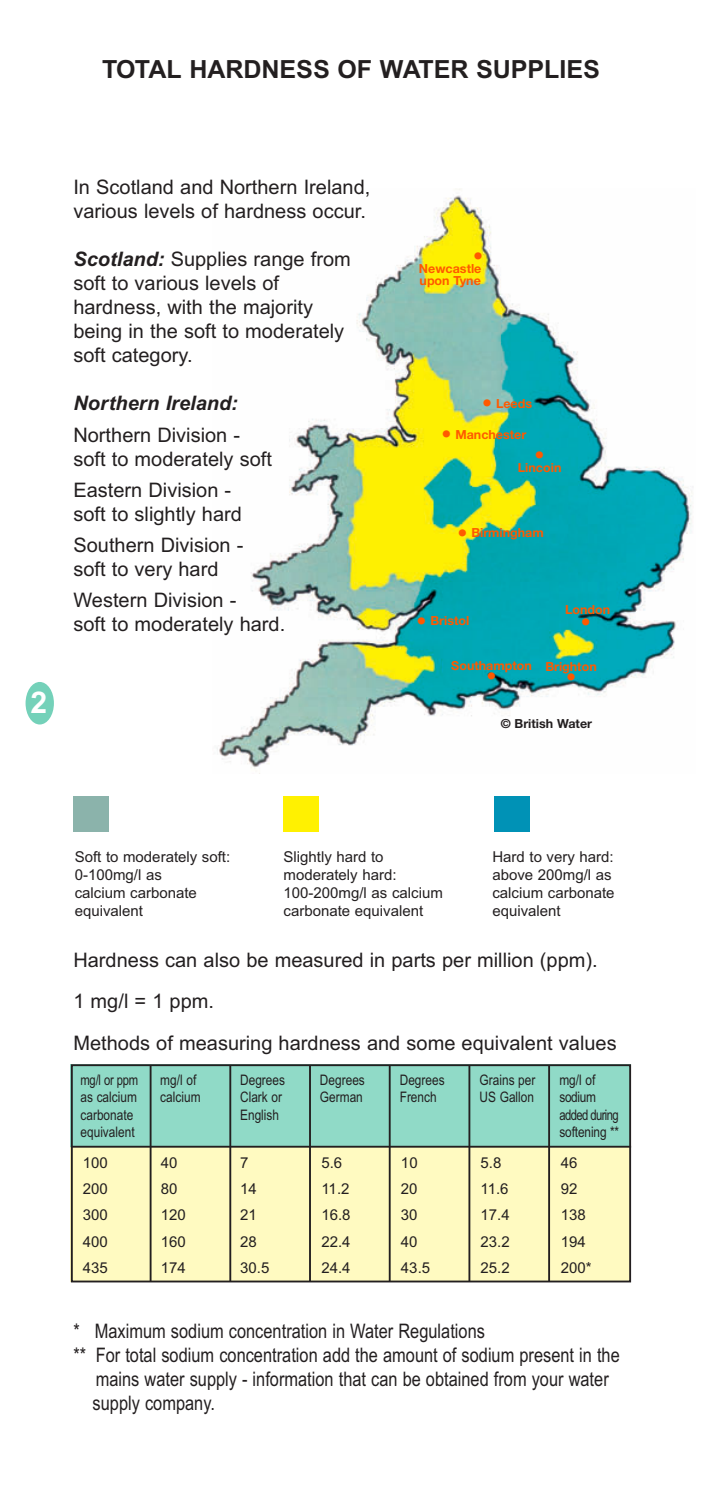
<style>
.page{position:relative;width:702px;height:1489px;background:#fff}
.page>*{position:absolute;margin:0;border:0;box-sizing:border-box;transform-origin:0 0}
.t1{font:700 30px "Arial";color:#fff}
.t2{font:700 25px "Arial";color:#231f20}
.t3{font:20px/24px "Arial";color:#231f20}
.t4{font:20px "Arial Narrow";color:#231f20}
.t5{font:italic 700 20px "Arial";color:#231f20}
.t6{font:700 20px "Helvetica Neue";color:#ff5900}
.t7{font:15px/18px "Arial";color:#231f20}
.t8{font:14.5px/17.5px "Arial Narrow";color:#231f20}
.t9{font:14.5px/17.5px "Arial Narrow";color:#231f20;scale:.95 1}
.t10{font:14.5px/17.5px "Arial Narrow";letter-spacing:-.025em;color:#231f20}
.t11{font:700 12.5px/12.5px "Helvetica Neue";color:#ff5900}
.t12{font:700 12.5px "Helvetica Neue";color:#231f20}
.s1{font-weight:700;font-style:italic}
.s2{font-size:20px}
</style>
<div class="page">
<img style="left:217px;top:189px;width:476px;height:580px">
<div style="left:73px;top:796px;width:36px;height:35px;background:#8bb3ab"></div>
<div style="left:283px;top:796px;width:36px;height:35px;background:#fff101"></div>
<div style="left:494px;top:796px;width:35px;height:35px;background:#0092b6"></div>
<div style="left:71px;top:1064px;width:560px;height:83px;background:#90dac7"></div>
<div style="left:71px;top:1146px;width:560px;height:135px;background:#fffac1"></div>
<div style="left:71px;top:1064px;width:560px;height:218px;border:2px solid #231f20"></div>
<hr style="left:71px;top:1145px;width:560px;height:2px;background:#231f20">
<hr style="left:150px;top:1065px;width:1px;height:216px;background:#231f20">
<hr style="left:229px;top:1065px;width:2px;height:216px;background:#231f20">
<hr style="left:309px;top:1065px;width:2px;height:216px;background:#231f20">
<hr style="left:389px;top:1065px;width:1px;height:216px;background:#231f20">
<hr style="left:468px;top:1065px;width:2px;height:216px;background:#231f20">
<hr style="left:548px;top:1065px;width:2px;height:216px;background:#231f20">
<div style="left:26px;top:682px;width:28px;height:42px;background:#74d1b9;border-radius:50%"></div>
<p class="t2" style="left:102px;top:60px;width:499px">TOTAL HARDNESS OF WATER SUPPLIES</p>
<h1 class="t1" style="left:31px;top:691px;width:18px">2</h1>
<p class="t3" style="left:73px;top:177px;width:298px">In Scotland and Northern Ireland, various levels of hardness occur.</p>
<p class="t3" style="left:73px;top:249px;width:279px"><span class="s1">Scotland:</span> Supplies range from soft to various levels of hardness, with the majority being in the soft to moderately soft category.</p>
<p class="t5" style="left:73px;top:396px;width:166px">Northern Ireland:</p>
<p class="t3" style="left:73px;top:424px;width:200px">Northern Division - soft to moderately soft</p>
<p class="t3" style="left:73px;top:479px;width:170px">Eastern Division - soft to slightly hard</p>
<p class="t3" style="left:73px;top:534px;width:172px">Southern Division - soft to very hard</p>
<p class="t3" style="left:73px;top:590px;width:213px">Western Division -<br>soft to moderately hard.</p>
<p class="t6" style="left:473px;top:249px;width:12px">•</p>
<p class="t11" style="left:419px;top:263px;width:64px">Newcastle upon Tyne</p>
<p class="t11" style="left:482px;top:398px;width:51px"><span class="s2">•</span> Leeds</p>
<p class="t11" style="left:441px;top:429px;width:86px"><span class="s2">•</span> Manchester</p>
<p class="t6" style="left:534px;top:448px;width:12px">•</p>
<p class="t11" style="left:518px;top:463px;width:45px">Lincoin</p>
<p class="t11" style="left:457px;top:528px;width:88px"><span class="s2">•</span> Birmingham</p>
<p class="t11" style="left:565px;top:604px;width:47px">London</p>
<p class="t6" style="left:580px;top:615px;width:12px">•</p>
<p class="t11" style="left:545px;top:661px;width:53px">Brighton</p>
<p class="t6" style="left:566px;top:669px;width:12px">•</p>
<p class="t11" style="left:416px;top:615px;width:54px"><span class="s2">•</span> Bristol</p>
<p class="t11" style="left:451px;top:660px;width:82px">Southampton</p>
<p class="t6" style="left:486px;top:668px;width:12px">•</p>
<p class="t12" style="left:501px;top:718px;width:93px">© British Water</p>
<p class="t7" style="left:75px;top:848px;width:157px">Soft to moderately soft:<br>0-100mg/l as<br>calcium carbonate equivalent</p>
<p class="t7" style="left:283px;top:848px;width:161px">Slightly hard to moderately hard:<br>100-200mg/l as calcium carbonate equivalent</p>
<p class="t7" style="left:492px;top:848px;width:124px">Hard to very hard: above 200mg/l as calcium carbonate equivalent</p>
<p class="t3" style="left:73px;top:941px;width:545px;line-height:41.2px">Hardness can also be measured in parts per million (ppm).<br>1 mg/l = 1 ppm.<br>Methods of measuring hardness and some equivalent values</p>
<p class="t9" style="left:80px;top:1072px;width:62px">mg/l or ppm as calcium carbonate equivalent</p>
<p class="t8" style="left:160px;top:1072px;width:42px">mg/l of calcium</p>
<p class="t8" style="left:240px;top:1072px;width:46px">Degrees<br>Clark or<br>English</p>
<p class="t8" style="left:320px;top:1072px;width:46px">Degrees<br>German</p>
<p class="t8" style="left:400px;top:1072px;width:46px">Degrees<br>French</p>
<p class="t8" style="left:479px;top:1072px;width:57px">Grains per<br>US Gallon</p>
<p class="t10" style="left:559px;top:1072px;width:61px">mg/l of sodium added during softening **</p>
<p class="t7" style="left:83px;top:1155px;width:27px">100</p>
<p class="t7" style="left:161px;top:1155px;width:18px">40</p>
<p class="t7" style="left:240px;top:1155px;width:10px">7</p>
<p class="t7" style="left:321px;top:1155px;width:22px">5.6</p>
<p class="t7" style="left:401px;top:1155px;width:18px">10</p>
<p class="t7" style="left:480px;top:1155px;width:22px">5.8</p>
<p class="t7" style="left:561px;top:1155px;width:18px">46</p>
<p class="t7" style="left:83px;top:1181px;width:27px">200</p>
<p class="t7" style="left:161px;top:1181px;width:18px">80</p>
<p class="t7" style="left:240px;top:1181px;width:18px">14</p>
<p class="t7" style="left:321px;top:1181px;width:30px">11.2</p>
<p class="t7" style="left:401px;top:1181px;width:18px">20</p>
<p class="t7" style="left:480px;top:1181px;width:30px">11.6</p>
<p class="t7" style="left:561px;top:1181px;width:18px">92</p>
<p class="t7" style="left:83px;top:1207px;width:27px">300</p>
<p class="t7" style="left:161px;top:1207px;width:27px">120</p>
<p class="t7" style="left:240px;top:1207px;width:18px">21</p>
<p class="t7" style="left:321px;top:1207px;width:31px">16.8</p>
<p class="t7" style="left:401px;top:1207px;width:18px">30</p>
<p class="t7" style="left:480px;top:1207px;width:31px">17.4</p>
<p class="t7" style="left:561px;top:1207px;width:27px">138</p>
<p class="t7" style="left:83px;top:1233px;width:27px">400</p>
<p class="t7" style="left:161px;top:1233px;width:27px">160</p>
<p class="t7" style="left:240px;top:1233px;width:18px">28</p>
<p class="t7" style="left:321px;top:1233px;width:31px">22.4</p>
<p class="t7" style="left:401px;top:1233px;width:18px">40</p>
<p class="t7" style="left:480px;top:1233px;width:31px">23.2</p>
<p class="t7" style="left:561px;top:1233px;width:27px">194</p>
<p class="t7" style="left:83px;top:1260px;width:27px">435</p>
<p class="t7" style="left:161px;top:1260px;width:27px">174</p>
<p class="t7" style="left:240px;top:1260px;width:31px">30.5</p>
<p class="t7" style="left:321px;top:1260px;width:31px">24.4</p>
<p class="t7" style="left:401px;top:1260px;width:31px">43.5</p>
<p class="t7" style="left:480px;top:1260px;width:31px">25.2</p>
<p class="t7" style="left:561px;top:1260px;width:32px">200*</p>
<p class="t4" style="left:73px;top:1323px;width:413px">* Maximum sodium concentration in Water Regulations</p>
<p class="t4" style="left:73px;top:1347px;width:548px">** For total sodium concentration add the amount of sodium present in the</p>
<p class="t4" style="left:96px;top:1371px;width:514px">mains water supply - information that can be obtained from your water</p>
<p class="t4" style="left:92px;top:1395px;width:124px">supply company.</p>
</div>
